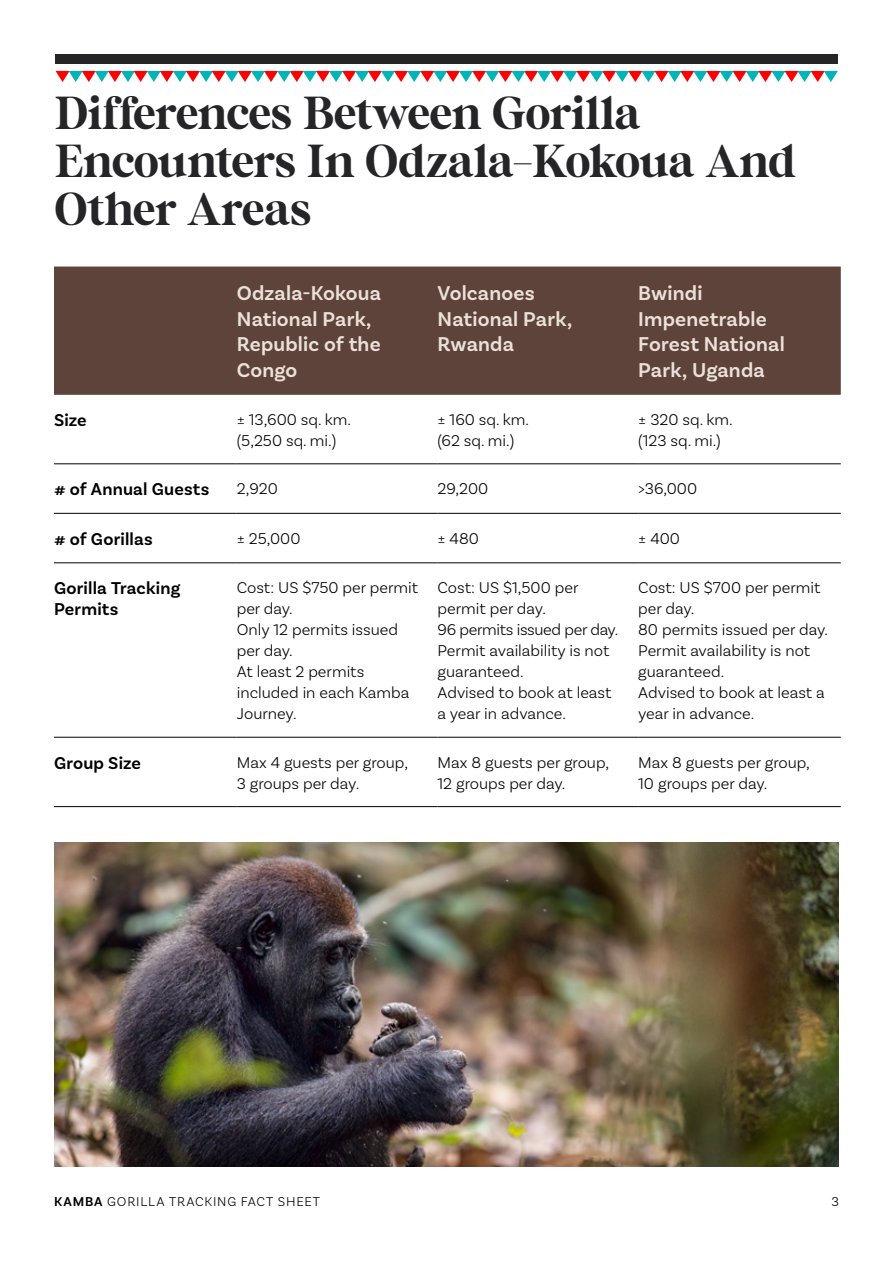
<style>
.page{position:relative;width:893px;height:1263px;background:#fff}
.page>*{position:absolute;margin:0;border:0;box-sizing:border-box;transform-origin:0 0}
.t1{font:700 45px/48px "Bastia";letter-spacing:-.02em;color:#252527}
.t2{font:600 21px/25.5px "Basic Sans";letter-spacing:.01em;color:#ebe1d9}
.t3{font:600 18px/21px "Basic Sans";letter-spacing:.01em;color:#000}
.t4{font:300 16.5px/21px "Basic Sans";color:#000}
.t5{font:300 13.5px "Basic Sans";letter-spacing:.06em;color:#000}
.s1{font-weight:600}
</style>
<div class="page">
<div style="left:55px;top:55px;width:783px;height:9px;background:#252527"></div>
<svg style="left:56px;top:71px;width:782px;height:11px"></svg>
<div style="left:54px;top:267px;width:787px;height:128px;background:#5e433b"></div>
<hr style="left:54px;top:463px;width:183px;height:1px;background:#000">
<hr style="left:237px;top:463px;width:200px;height:1px;background:#000">
<hr style="left:437px;top:463px;width:201px;height:1px;background:#000">
<hr style="left:638px;top:463px;width:203px;height:1px;background:#000">
<hr style="left:54px;top:513px;width:183px;height:1px;background:#000">
<hr style="left:237px;top:513px;width:200px;height:1px;background:#000">
<hr style="left:437px;top:513px;width:201px;height:1px;background:#000">
<hr style="left:638px;top:513px;width:203px;height:1px;background:#000">
<hr style="left:54px;top:562px;width:183px;height:1px;background:#000">
<hr style="left:237px;top:562px;width:200px;height:1px;background:#000">
<hr style="left:437px;top:562px;width:201px;height:1px;background:#000">
<hr style="left:638px;top:562px;width:203px;height:1px;background:#000">
<hr style="left:54px;top:737px;width:183px;height:1px;background:#000">
<hr style="left:237px;top:737px;width:200px;height:1px;background:#000">
<hr style="left:437px;top:737px;width:201px;height:1px;background:#000">
<hr style="left:638px;top:737px;width:203px;height:1px;background:#000">
<hr style="left:54px;top:806px;width:183px;height:1px;background:#000">
<hr style="left:237px;top:806px;width:200px;height:1px;background:#000">
<hr style="left:437px;top:806px;width:201px;height:1px;background:#000">
<hr style="left:638px;top:806px;width:203px;height:1px;background:#000">
<img style="left:54px;top:843px;width:785px;height:324px">
<h1 class="t1" style="left:54px;top:90px;width:744px">Differences Between Gorilla<br>Encounters In Odzala-Kokoua And<br>Other Areas</h1>
<p class="t2" style="left:237px;top:281px;width:146px">Odzala-Kokoua<br>National Park,<br>Republic of the<br>Congo</p>
<p class="t2" style="left:437px;top:281px;width:136px">Volcanoes<br>National Park,<br>Rwanda</p>
<p class="t2" style="left:638px;top:281px;width:148px">Bwindi<br>Impenetrable<br>Forest National<br>Park, Uganda</p>
<p class="t3" style="left:54px;top:409px;width:34px">Size</p>
<p class="t4" style="left:237px;top:409px;width:116px">± 13,600 sq. km. (5,250 sq. mi.)</p>
<p class="t4" style="left:437px;top:409px;width:93px">± 160 sq. km. (62 sq. mi.)</p>
<p class="t4" style="left:638px;top:409px;width:96px">± 320 sq. km. (123 sq. mi.)</p>
<p class="t3" style="left:54px;top:479px;width:157px"># of Annual Guests</p>
<p class="t4" style="left:237px;top:478px;width:43px">2,920</p>
<p class="t4" style="left:437px;top:478px;width:52px">29,200</p>
<p class="t4" style="left:638px;top:478px;width:60px">&gt;36,000</p>
<p class="t3" style="left:54px;top:528px;width:100px"># of Gorillas</p>
<p class="t4" style="left:237px;top:527px;width:65px">± 25,000</p>
<p class="t4" style="left:437px;top:527px;width:43px">± 480</p>
<p class="t4" style="left:638px;top:527px;width:43px">± 400</p>
<p class="t3" style="left:54px;top:578px;width:128px">Gorilla Tracking<br>Permits</p>
<p class="t4" style="left:237px;top:577px;width:183px">Cost: US $750 per permit per day.<br>Only 12 permits issued per day.<br>At least 2 permits included in each Kamba<br>Journey.</p>
<p class="t4" style="left:437px;top:577px;width:182px">Cost: US $1,500 per permit per day.<br>96 permits issued per day.<br>Permit availability is not guaranteed.<br>Advised to book at least a year in advance.</p>
<p class="t4" style="left:638px;top:577px;width:191px">Cost: US $700 per permit per day.<br>80 permits issued per day.<br>Permit availability is not guaranteed.<br>Advised to book at least a year in advance.</p>
<p class="t3" style="left:54px;top:752px;width:89px">Group Size</p>
<p class="t4" style="left:237px;top:751px;width:173px">Max 4 guests per group,<br>3 groups per day.</p>
<p class="t4" style="left:437px;top:751px;width:173px">Max 8 guests per group,<br>12 groups per day.</p>
<p class="t4" style="left:638px;top:751px;width:173px">Max 8 guests per group,<br>10 groups per day.</p>
<p class="t5" style="left:54px;top:1194px;width:267px"><span class="s1">KAMBA</span> GORILLA TRACKING FACT SHEET</p>
<p class="t5" style="left:831px;top:1194px;width:9px">3</p>
</div>
